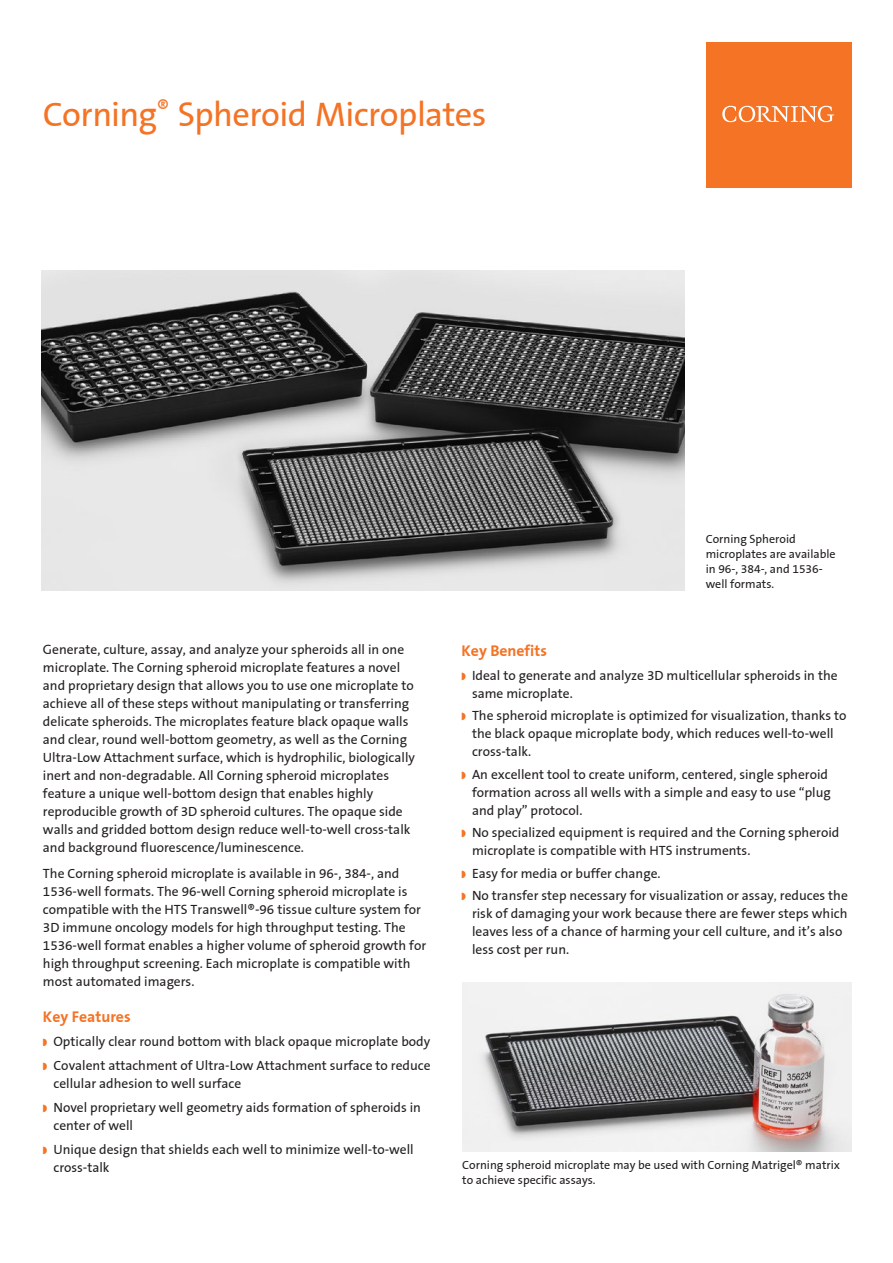
<style>
.page{position:relative;width:893px;height:1263px;background:#fff}
.page>*{position:absolute;margin:0;border:0;box-sizing:border-box;transform-origin:0 0}
.Product_Title{font:34.5px "Corning Sans";letter-spacing:-.015em;color:#f47325}
.A_head{font:700 15.75px "Corning Sans";color:#f47325}
.Body{font:13.5px/18px "Corning Sans";color:#231f20}
.t1{font:12px/15px "Corning Sans";color:#231f20}
.s1{color:#f47325}
</style>
<div class="page">
<img style="left:41px;top:270px;width:644px;height:320px">
<div style="left:706px;top:43px;width:145px;height:145px;background:#f47325"></div>
<svg style="left:722px;top:106px;width:112px;height:16px"></svg>
<img style="left:462px;top:982px;width:389px;height:169px">
<p class="Product_Title" style="left:43px;top:94px;width:445px">Corning<sup>®</sup> Spheroid Microplates</p>
<p class="t1" style="left:706px;top:532px;width:131px">Corning Spheroid microplates are available in 96-, 384-, and 1536- well formats.</p>
<p class="Body" style="left:43px;top:641px;width:374px">Generate, culture, assay, and analyze your spheroids all in one microplate. The Corning spheroid microplate features a novel and proprietary design that allows you to use one microplate to achieve all of these steps without manipulating or transferring delicate spheroids. The microplates feature black opaque walls and clear, round well-bottom geometry, as well as the Corning Ultra-Low Attachment surface, which is hydrophilic, biologically inert and non-degradable. All Corning spheroid microplates feature a unique well-bottom design that enables highly reproducible growth of 3D spheroid cultures. The opaque side walls and gridded bottom design reduce well-to-well cross-talk and background fluorescence/luminescence.</p>
<p class="Body" style="left:43px;top:864px;width:385px">The Corning spheroid microplate is available in 96-, 384-, and 1536-well formats. The 96-well Corning spheroid microplate is compatible with the HTS Transwell®-96 tissue culture system for 3D immune oncology models for high throughput testing. The 1536-well format enables a higher volume of spheroid growth for high throughput screening. Each microplate is compatible with most automated imagers.</p>
<p class="A_head" style="left:43px;top:1007px;width:89px">Key Features</p>
<p class="Body" style="left:43px;top:1032px;width:389px"><span class="s1">◗</span> Optically clear round bottom with black opaque microplate body</p>
<p class="Body" style="left:53px;top:1056px;width:379px;text-indent:-10px"><span class="s1">◗</span> Covalent attachment of Ultra-Low Attachment surface to reduce cellular adhesion to well surface</p>
<p class="Body" style="left:53px;top:1098px;width:369px;text-indent:-10px"><span class="s1">◗</span> Novel proprietary well geometry aids formation of spheroids in center of well</p>
<p class="Body" style="left:53px;top:1140px;width:362px;text-indent:-10px"><span class="s1">◗</span> Unique design that shields each well to minimize well-to-well cross-talk</p>
<p class="A_head" style="left:461px;top:641px;width:87px">Key Benefits</p>
<p class="Body" style="left:472px;top:666px;width:367px;text-indent:-10px"><span class="s1">◗</span> Ideal to generate and analyze 3D multicellular spheroids in the same microplate.</p>
<p class="Body" style="left:472px;top:707px;width:376px;text-indent:-10px"><span class="s1">◗</span> The spheroid microplate is optimized for visualization, thanks to the black opaque microplate body, which reduces well-to-well cross-talk.</p>
<p class="Body" style="left:472px;top:765px;width:360px;text-indent:-10px"><span class="s1">◗</span> An excellent tool to create uniform, centered, single spheroid formation across all wells with a simple and easy to use “plug and play” protocol.</p>
<p class="Body" style="left:472px;top:824px;width:369px;text-indent:-10px"><span class="s1">◗</span> No specialized equipment is required and the Corning spheroid microplate is compatible with HTS instruments.</p>
<p class="Body" style="left:461px;top:864px;width:201px"><span class="s1">◗</span> Easy for media or buffer change.</p>
<p class="Body" style="left:472px;top:887px;width:377px;text-indent:-10px"><span class="s1">◗</span> No transfer step necessary for visualization or assay, reduces the risk of damaging your work because there are fewer steps which leaves less of a chance of harming your cell culture, and it’s also less cost per run.</p>
<p class="t1" style="left:462px;top:1157px;width:379px">Corning spheroid microplate may be used with Corning Matrigel® matrix to achieve specific assays.</p>
</div>
